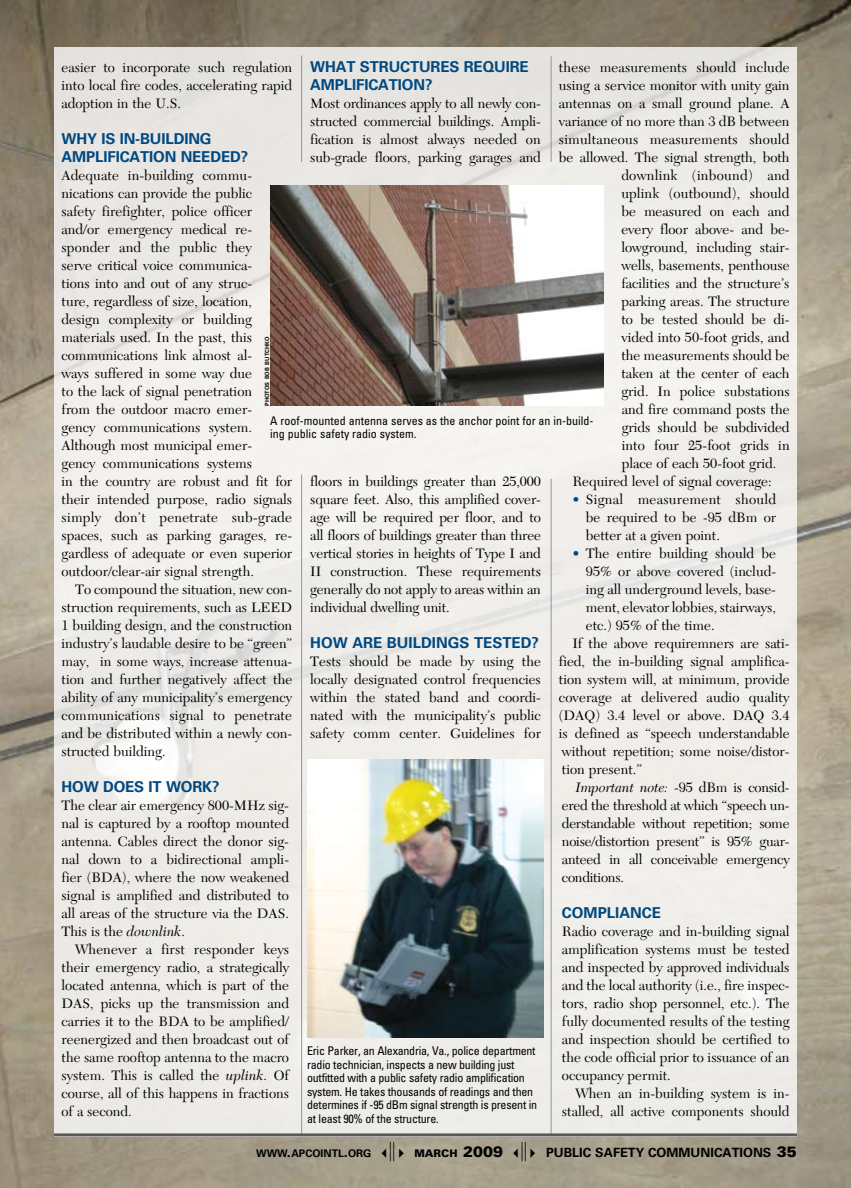
<style>
.page{position:relative;width:851px;height:1188px;background:#fff}
.page>*{position:absolute;margin:0;border:0;box-sizing:border-box;transform-origin:0 0}
.t1{font:700 15px/18px "Univers";letter-spacing:-.01em;color:#004981}
.t2{font:14.25px/18px "New Caledonia";color:#000;text-align:justify}
.t3{font:14.25px "New Caledonia";letter-spacing:.02em;color:#000}
.t4{font:700 12.75px "Univers";color:#000}
.t5{font:condensed 12px/13.5px "Univers";letter-spacing:-.02em;color:#000}
.t6{font:condensed 12px/13.5px "Univers";color:#000}
.t7{font:700 10.5px "Univers";color:#000}
.t8{font:700 5.7px "Univers";color:#000}
.s1{color:#004981}
.s2{font-style:italic}
.s3{font-size:15px}
.s4{font-size:10.5px}
.s5{font-family:"European Pi Three";font-weight:400;font-size:10.5px}
.s6{font-family:"European Pi Two";font-weight:400;font-size:18px}
.s7{font-weight:900;font-size:10.5px}
.s8{font-weight:900;font-size:15px}
</style>
<div class="page">
<img style="left:0;top:0;width:850px;height:1188px">
<div style="left:54px;top:47px;width:742px;height:1089px;background:#efede9"></div>
<hr style="left:550px;top:479px;width:1px;height:656px;background:#939598">
<hr style="left:301px;top:474px;width:1px;height:661px;background:#939598">
<hr style="left:550px;top:56px;width:1px;height:106px;background:#939598">
<hr style="left:301px;top:56px;width:1px;height:106px;background:#939598">
<img style="left:307px;top:760px;width:237px;height:277px">
<img style="left:270px;top:185px;width:333px;height:221px">
<hr style="left:54px;top:1133px;width:742px;height:3px;background:#58595b">
<p class="t1" style="left:310px;top:58px;width:220px">WHAT STRUCTURES REQUIRE<br>AMPLIFICATION?</p>
<p class="t2" style="left:310px;top:95px;width:232px">Most ordinances apply to all newly con&shy;structed commercial buildings. Ampli&shy;fication is almost always needed on sub-grade floors, parking garages and</p>
<p class="t2" style="left:559px;top:59px;width:232px">these measurements should include</p>
<p class="t2" style="left:559px;top:77px;width:232px">using a service monitor with unity gain</p>
<p class="t2" style="left:559px;top:95px;width:232px">antennas on a small ground plane. A</p>
<p class="t2" style="left:559px;top:113px;width:232px">variance of no more than 3 dB between</p>
<p class="t2" style="left:559px;top:131px;width:232px">simultaneous measurements should</p>
<p class="t2" style="left:559px;top:149px;width:232px">be allowed. The signal strength, both</p>
<p class="t3" style="left:621px;top:167px;width:170px">downlink (inbound) and</p>
<p class="t2" style="left:621px;top:185px;width:170px">uplink (outbound), should</p>
<p class="t2" style="left:621px;top:203px;width:170px">be measured on each and</p>
<p class="t2" style="left:621px;top:221px;width:170px">every floor above- and be-</p>
<p class="t2" style="left:621px;top:239px;width:170px">lowground, including stair-</p>
<p class="t2" style="left:621px;top:257px;width:170px">wells, basements, penthouse</p>
<p class="t2" style="left:621px;top:275px;width:170px">facilities and the structure’s</p>
<p class="t2" style="left:621px;top:293px;width:170px">parking areas. The structure</p>
<p class="t2" style="left:621px;top:311px;width:170px">to be tested should be di-</p>
<p class="t2" style="left:621px;top:329px;width:170px">vided into 50-foot grids, and</p>
<p class="t2" style="left:621px;top:347px;width:170px">the measurements should be</p>
<p class="t2" style="left:621px;top:365px;width:170px">taken at the center of each</p>
<p class="t2" style="left:621px;top:383px;width:170px">grid. In police substations</p>
<p class="t2" style="left:621px;top:401px;width:169px">and fire command posts the</p>
<p class="t2" style="left:621px;top:419px;width:169px">grids should be subdivided</p>
<p class="t2" style="left:621px;top:437px;width:169px">into four 25-foot grids in</p>
<p class="t2" style="left:621px;top:455px;width:156px">place of each 50-foot grid.</p>
<p class="t2" style="left:572px;top:473px;width:201px">Required level of signal coverage:</p>
<p class="t2" style="left:586px;top:491px;width:192px;text-indent:-13px"><span class="s1">•</span> Signal measurement should be required to be -95 dBm or better at a given point.</p>
<p class="t2" style="left:572px;top:545px;width:205px"><span class="s1">•</span> The entire building should be</p>
<p class="t2" style="left:586px;top:563px;width:192px">95% or above covered (includ-</p>
<p class="t2" style="left:586px;top:581px;width:192px">ing all underground levels, base-</p>
<p class="t2" style="left:586px;top:599px;width:192px">ment, elevator lobbies, stairways,</p>
<p class="t2" style="left:586px;top:617px;width:130px">etc.) 95% of the time.</p>
<p class="t2" style="left:572px;top:635px;width:219px">If the above requiremners are sati-</p>
<p class="t2" style="left:559px;top:653px;width:232px">fied, the in-building signal amplifica-</p>
<p class="t2" style="left:559px;top:671px;width:232px">tion system will, at minimum, provide</p>
<p class="t2" style="left:559px;top:689px;width:232px">coverage at delivered audio quality</p>
<p class="t2" style="left:559px;top:707px;width:232px">(DAQ) 3.4 level or above. DAQ 3.4</p>
<p class="t2" style="left:559px;top:725px;width:232px">is defined as “speech understandable</p>
<p class="t2" style="left:562px;top:743px;width:229px">without repetition; some noise/distor-</p>
<p class="t2" style="left:562px;top:761px;width:82px">tion present.”</p>
<p class="t2" style="left:575px;top:779px;width:216px"><span class="s2">Important note:</span> -95 dBm is consid-</p>
<p class="t2" style="left:562px;top:797px;width:229px">ered the threshold at which “speech un-</p>
<p class="t2" style="left:562px;top:815px;width:229px">derstandable without repetition; some</p>
<p class="t2" style="left:562px;top:833px;width:229px">noise/distortion present” is 95% guar-</p>
<p class="t2" style="left:562px;top:851px;width:229px">anteed in all conceivable emergency</p>
<p class="t2" style="left:562px;top:869px;width:64px">conditions.</p>
<p class="t1" style="left:562px;top:904px;width:101px">COMPLIANCE</p>
<p class="t2" style="left:562px;top:923px;width:229px">Radio coverage and in-building signal amplification systems must be tested and inspected by approved individuals and the local authority (i.e., fire inspec&shy;tors, radio shop personnel, etc.). The fully documented results of the testing and inspection should be certified to the code official prior to issuance of an occupancy permit.</p>
<p class="t2" style="left:562px;top:1085px;width:229px;text-align:right">When an in-building system is in&shy;stalled, all active components should</p>
<p class="t2" style="left:62px;top:59px;width:232px">easier to incorporate such regulation into local fire codes, accelerating rapid adoption in the U.S.</p>
<p class="t1" style="left:62px;top:130px;width:188px">WHY IS IN-BUILDING<br>AMPLIFICATION NEEDED?</p>
<p class="t2" style="left:62px;top:167px;width:232px;text-align:left">Adequate in-building commu&shy;nications can provide the public<br>safety firefighter, police officer and/or emergency medical re&shy;sponder and the public they<br>serve critical voice communica-<br>tions into and out of any struc-<br>ture, regardless of size, location, design complexity or building materials used. In the past, this communications link almost al-<br>ways suffered in some way due<br>to the lack of signal penetration<br>from the outdoor macro emer-<br>gency communications system.<br>Although most municipal emer-<br>gency communications systems<br>in the country are robust and fit for their intended purpose, radio signals simply don’t penetrate sub-grade spaces, such as parking garages, re&shy;gardless of adequate or even superior outdoor/clear-air signal strength.</p>
<p class="t2" style="left:62px;top:581px;width:232px;text-indent:13px">To compound the situation, new con&shy;struction requirements, such as LEED 1 building design, and the construction industry’s laudable desire to be “green” may, in some ways, increase attenua&shy;tion and further negatively affect the ability of any municipality’s emergency communications signal to penetrate and be distributed within a newly con&shy;structed building.</p>
<p class="t1" style="left:62px;top:778px;width:160px">HOW DOES IT WORK?</p>
<p class="t2" style="left:62px;top:797px;width:229px">The clear air emergency 800-MHz sig&shy;nal is captured by a rooftop mounted antenna. Cables direct the donor sig&shy;nal down to a bidirectional ampli&shy;fier (BDA), where the now weakened signal is amplified and distributed to all areas of the structure via the DAS.<br>This is the <span class="s2">downlink</span>.</p>
<p class="t2" style="left:62px;top:941px;width:229px;text-indent:13px">Whenever a first responder keys their emergency radio, a strategically located antenna, which is part of the DAS, picks up the transmission and carries it to the BDA to be amplified/ reenergized and then broadcast out of the same rooftop antenna to the macro system. This is called the <span class="s2">uplink</span>. Of course, all of this happens in fractions of a second.</p>
<p class="t8" style="left:264px;top:406px;width:71px;rotate:-90deg">PHOTOS BOB BUTCHKO</p>
<p class="t6" style="left:270px;top:413px;width:325px">A roof-mounted antenna serves as the anchor point for an in-build&shy;ing public safety radio system.</p>
<p class="t2" style="left:310px;top:473px;width:232px">floors in buildings greater than 25,000 square feet. Also, this amplified cover&shy;age will be required per floor, and to all floors of buildings greater than three vertical stories in heights of Type I and II construction. These requirements generally do not apply to areas within an individual dwelling unit.</p>
<p class="t1" style="left:310px;top:634px;width:230px">HOW ARE BUILDINGS TESTED?</p>
<p class="t2" style="left:310px;top:653px;width:232px">Tests should be made by using the locally designated control frequencies within the stated band and coordi&shy;nated with the municipality’s public safety comm center. Guidelines for</p>
<p class="t5" style="left:307px;top:1044px;width:232px">Eric Parker, an Alexandria, Va., police department radio technician, inspects a new building just outfitted with a public safety radio amplification system. He takes thousands of readings and then determines if -95 dBm signal strength is present in at least 90% of the structure.</p>
<p class="t7" style="left:256px;top:1148px;width:43px">WWW<span class="s3">.</span>APCOINTL</p>
<p class="t4" style="left:344px;top:1145px;width:454px"><span class="s3">.</span><span class="s4">ORG</span> <span class="s5">B</span> <span class="s6">,</span> <span class="s5">A</span> <span class="s7">MARCH</span> <span class="s8">2009</span> <span class="s5">B</span> <span class="s6">,</span> <span class="s5">A</span> PUBLIC SAFETY COMMUNICATIONS <span class="s8">35</span></p>
</div>
